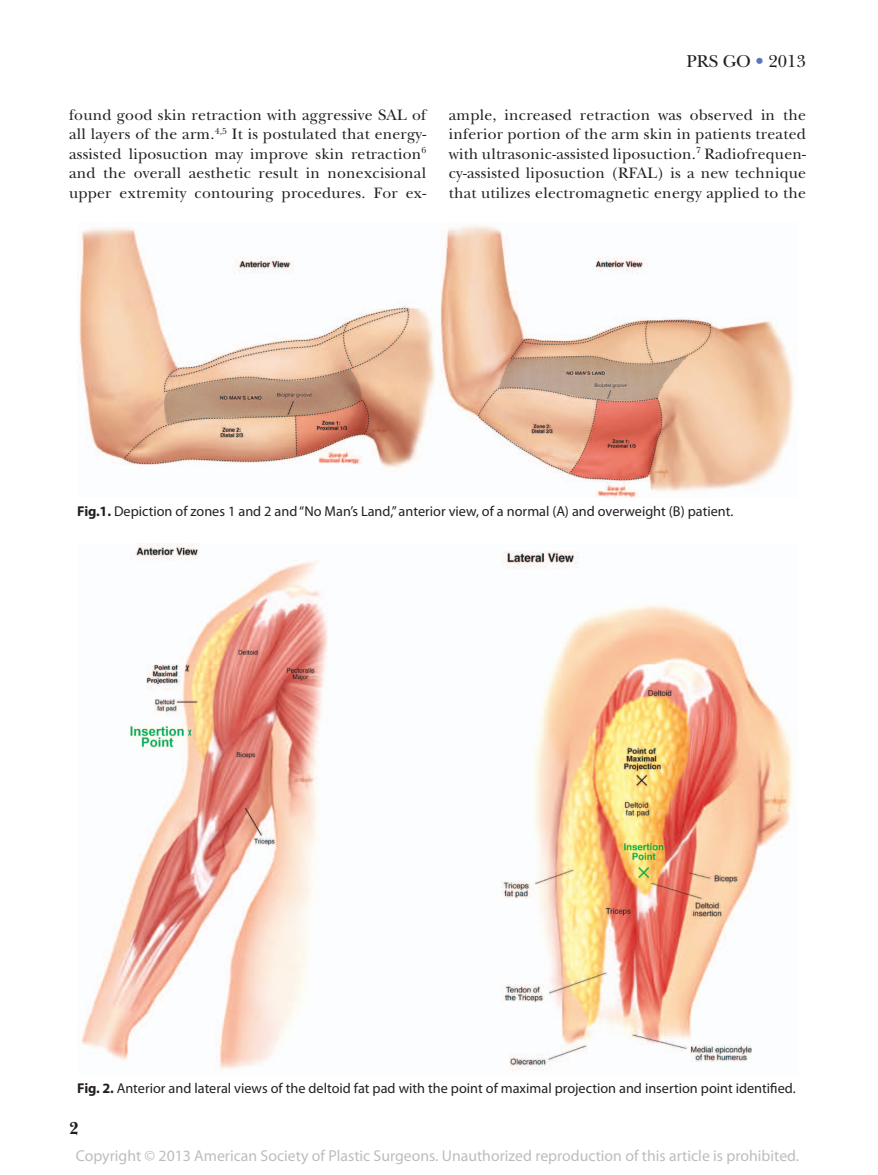
<style>
.page{position:relative;width:878px;height:1175px;background:#fff}
.page>*{position:absolute;margin:0;border:0;box-sizing:border-box;transform-origin:0 0}
.t1{font:18px "New Baskerville";color:#231f20}
.t2{font:700 18px "New Baskerville";color:#231f20}
.t3{font:15.75px/19.5px "New Baskerville";letter-spacing:.015em;color:#231f20;text-align:justify}
.t4{font:15.75px "Myriad Pro";color:#bcbdc0}
.t5{font:14.25px "Myriad Pro";color:#231f20}
.s1{color:#5876ba}
.s2{font-weight:700}
</style>
<div class="page">
<img style="left:77px;top:226px;width:717px;height:271px">
<img style="left:81px;top:543px;width:712px;height:528px">
<p class="t1" style="left:686px;top:51px;width:121px">PRS GO <span class="s1">•</span> 2013</p>
<p class="t3" style="left:69px;top:105px;width:359px">found good skin retraction with aggressive SAL of all layers of the arm.<sup>4,5</sup> It is postulated that energy&shy;assisted liposuction may improve skin retraction<sup>6 </sup>and the overall aesthetic result in nonexcisional upper extremity contouring procedures. For ex-</p>
<p class="t3" style="left:448px;top:105px;width:359px">ample, increased retraction was observed in the inferior portion of the arm skin in patients treated with ultrasonic-assisted liposuction.<sup>7</sup> Radiofrequen&shy;cy-assisted liposuction (RFAL) is a new technique that utilizes electromagnetic energy applied to the</p>
<p class="t5" style="left:77px;top:502px;width:657px"><span class="s2">Fig.1.</span> Depiction of zones 1 and 2 and “No Man’s Land,” anterior view, of a normal (A) and overweight (B) patient.</p>
<p class="t5" style="left:77px;top:1079px;width:719px"><span class="s2">Fig. 2.</span> Anterior and lateral views of the deltoid fat pad with the point of maximal projection and insertion point identified.</p>
<p class="t2" style="left:69px;top:1118px;width:11px">2</p>
<p class="t4" style="left:76px;top:1146px;width:725px">Copyright © 2013 American Society of Plastic Surgeons. Unauthorized reproduction of this article is prohibited.</p>
</div>
